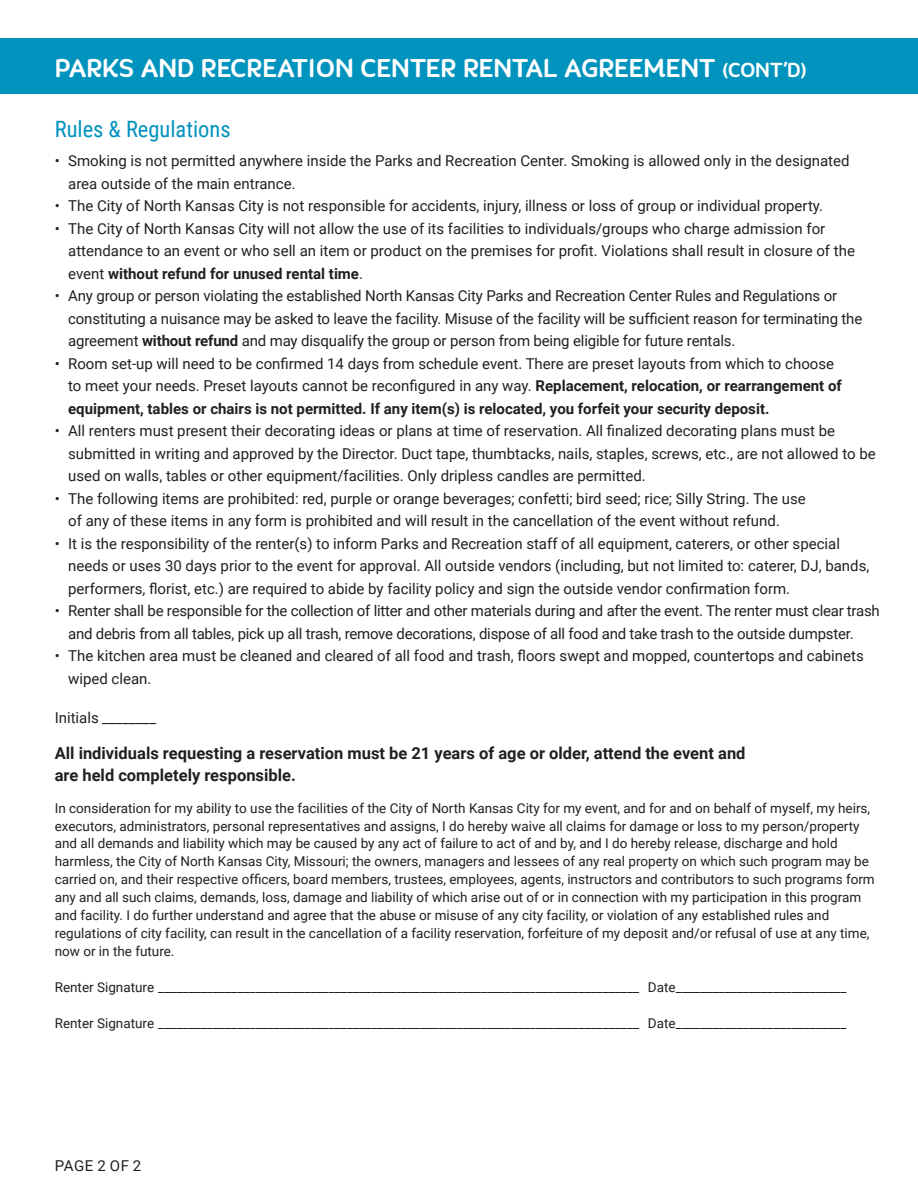
<style>
.page{position:relative;width:918px;height:1188px;background:#fff}
.page>*{position:absolute;margin:0;border:0;box-sizing:border-box;transform-origin:0 0}
.t1{font:500 28.5px "Quenda";color:#fff}
.t2{font:22.5px "Roboto Condensed";color:#0093be}
.t3{font:700 16.5px/22.5px "Roboto";color:#231f20}
.t4{font:15px/22.5px "Roboto";color:#231f20}
.t5{font:13.5px/18px "Roboto";color:#231f20}
.s1{font-size:22.5px}
.s2{font-weight:700}
</style>
<div class="page">
<div style="left:0;top:38px;width:918px;height:56px;background:#0093be"></div>
<h1 class="t1" style="left:55px;top:51px;width:754px">PARKS AND RECREATION CENTER RENTAL AGREEMENT <span class="s1">(CONT’D)</span></h1>
<h2 class="t2" style="left:55px;top:113px;width:177px">Rules &amp; Regulations</h2>
<p class="t4" style="left:68px;top:149px;width:783px;text-indent:-14px">• Smoking is not permitted anywhere inside the Parks and Recreation Center. Smoking is allowed only in the designated area outside of the main entrance.</p>
<p class="t4" style="left:55px;top:194px;width:770px">• The City of North Kansas City is not responsible for accidents, injury, illness or loss of group or individual property.</p>
<p class="t4" style="left:68px;top:216px;width:788px;text-indent:-14px">• The City of North Kansas City will not allow the use of its facilities to individuals/groups who charge admission for attendance to an event or who sell an item or product on the premises for profit. Violations shall result in closure of the event <span class="s2">without refund for unused rental time</span>.</p>
<p class="t4" style="left:68px;top:284px;width:796px;text-indent:-14px">• Any group or person violating the established North Kansas City Parks and Recreation Center Rules and Regulations or constituting a nuisance may be asked to leave the facility. Misuse of the facility will be sufficient reason for terminating the agreement <span class="s2">without refund</span> and may disqualify the group or person from being eligible for future rentals.</p>
<p class="t4" style="left:68px;top:351px;width:775px;text-indent:-14px">• Room set-up will need to be confirmed 14 days from schedule event. There are preset layouts from which to choose to meet your needs. Preset layouts cannot be reconfigured in any way. <span class="s2">Replacement, relocation, or rearrangement of equipment, tables or chairs is not permitted. If any item(s) is relocated, you forfeit your security deposit.</span></p>
<p class="t4" style="left:68px;top:419px;width:809px;text-indent:-14px">• All renters must present their decorating ideas or plans at time of reservation. All finalized decorating plans must be submitted in writing and approved by the Director. Duct tape, thumbtacks, nails, staples, screws, etc., are not allowed to be used on walls, tables or other equipment/facilities. Only dripless candles are permitted.</p>
<p class="t4" style="left:68px;top:486px;width:739px;text-indent:-14px">• The following items are prohibited: red, purple or orange beverages; confetti; bird seed; rice; Silly String. The use of any of these items in any form is prohibited and will result in the cancellation of the event without refund.</p>
<p class="t4" style="left:68px;top:531px;width:803px;text-indent:-14px">• It is the responsibility of the renter(s) to inform Parks and Recreation staff of all equipment, caterers, or other special needs or uses 30 days prior to the event for approval. All outside vendors (including, but not limited to: caterer, DJ, bands, performers, florist, etc.) are required to abide by facility policy and sign the outside vendor confirmation form.</p>
<p class="t4" style="left:68px;top:599px;width:813px;text-indent:-14px">• Renter shall be responsible for the collection of litter and other materials during and after the event. The renter must clear trash and debris from all tables, pick up all trash, remove decorations, dispose of all food and take trash to the outside dumpster.</p>
<p class="t4" style="left:68px;top:644px;width:797px;text-indent:-14px">• The kitchen area must be cleaned and cleared of all food and trash, floors swept and mopped, countertops and cabinets wiped clean.</p>
<p class="t4" style="left:55px;top:705px;width:103px">Initials ________</p>
<p class="t3" style="left:55px;top:741px;width:692px">All individuals requesting a reservation must be 21 years of age or older, attend the event and are held completely responsible.</p>
<p class="t5" style="left:55px;top:798px;width:822px">In consideration for my ability to use the facilities of the City of North Kansas City for my event, and for and on behalf of myself, my heirs, executors, administrators, personal representatives and assigns, I do hereby waive all claims for damage or loss to my person/property and all demands and liability which may be caused by any act of failure to act of and by, and I do hereby release, discharge and hold harmless, the City of North Kansas City, Missouri; the owners, managers and lessees of any real property on which such program may be carried on, and their respective officers, board members, trustees, employees, agents, instructors and contributors to such programs form any and all such claims, demands, loss, damage and liability of which arise out of or in connection with my participation in this program and facility. I do further understand and agree that the abuse or misuse of any city facility, or violation of any established rules and regulations of city facility, can result in the cancellation of a facility reservation, forfeiture of my deposit and/or refusal of use at any time, now or in the future.</p>
<p class="t5" style="left:55px;top:978px;width:793px">Renter Signature _______________________________________________________________________________ Date____________________________</p>
<p class="t5" style="left:55px;top:1014px;width:793px">Renter Signature _______________________________________________________________________________ Date____________________________</p>
<p class="t4" style="left:55px;top:1153px;width:88px">PAGE 2 OF 2</p>
</div>
